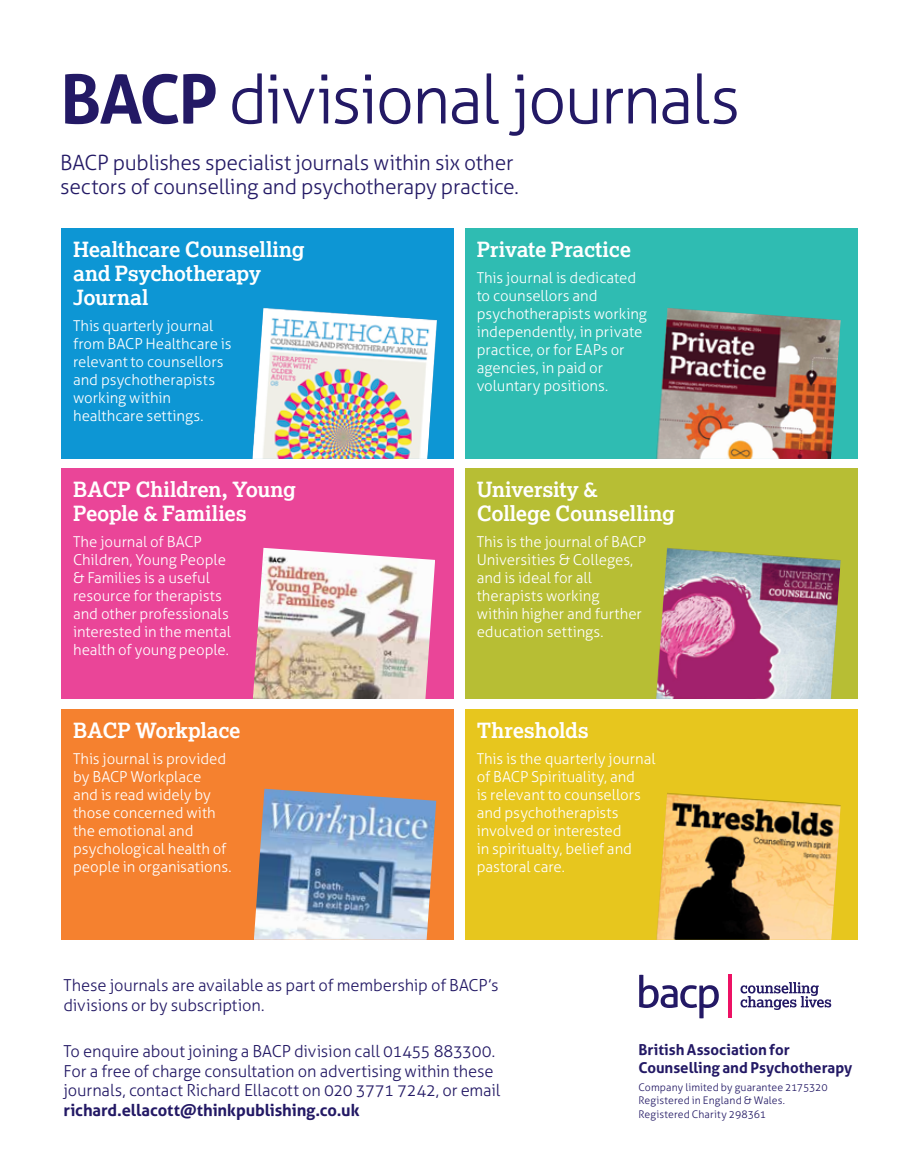
<style>
.page{position:relative;width:915px;height:1170px;background:#fff}
.page>*{position:absolute;margin:0;border:0;box-sizing:border-box;transform-origin:0 0}
.t1{font:300 67.8px "Aller";letter-spacing:-.035em;color:#231965}
.t2{font:700 21px/24px "Lexia";letter-spacing:-.01em;color:#fff}
.t3{font:300 21px/24px "Aller";letter-spacing:-.015em;color:#231965}
.t4{font:300 16.5px/19.5px "Aller";letter-spacing:-.01em;color:#231965}
.t5{font:700 16.5px "Aller";letter-spacing:-.005em;color:#231965}
.t6{font:300 15px/18px "Aller";letter-spacing:-.005em;color:#fff}
.t7{font:700 15px/18px "Aller";color:#231965}
.t8{font:300 10.5px/13.5px "Aller";letter-spacing:.01em;color:#231965}
.s1{font-weight:700}
</style>
<div class="page">
<svg style="left:728px;top:974px;width:3px;height:44px"></svg>
<svg style="left:639px;top:974px;width:79px;height:44px"></svg>
<svg style="left:740px;top:982px;width:90px;height:27px"></svg>
<div style="left:61px;top:229px;width:392px;height:230px;background:#0d96d4"></div>
<div style="left:464px;top:229px;width:393px;height:230px;background:#2fbcb2"></div>
<img style="left:252px;top:308px;width:185px;height:151px">
<img style="left:656px;top:308px;width:184px;height:151px">
<div style="left:61px;top:469px;width:392px;height:230px;background:#ea4598"></div>
<div style="left:464px;top:469px;width:393px;height:230px;background:#b7be34"></div>
<div style="left:61px;top:709px;width:392px;height:230px;background:#f5812f"></div>
<div style="left:464px;top:709px;width:393px;height:230px;background:#e7c61e"></div>
<img style="left:253px;top:547px;width:182px;height:152px">
<img style="left:254px;top:788px;width:182px;height:151px">
<img style="left:656px;top:548px;width:184px;height:151px">
<img style="left:656px;top:793px;width:184px;height:146px">
<h1 class="t1" style="left:60px;top:58px;width:681px"><span class="s1">BACP</span> divisional journals</h1>
<h2 class="t3" style="left:60px;top:150px;width:460px">BACP publishes specialist journals within six other sectors of counselling and psychotherapy practice.</h2>
<h2 class="t2" style="left:73px;top:236px;width:233px">Healthcare Counselling and Psychotherapy<br>Journal</h2>
<p class="t6" style="left:73px;top:317px;width:160px">This quarterly journal from BACP Healthcare is relevant to counsellors and psychotherapists working within healthcare settings.</p>
<h2 class="t2" style="left:73px;top:476px;width:224px">BACP Children, Young<br>People &amp; Families</h2>
<p class="t6" style="left:73px;top:533px;width:159px">The journal of BACP<br>Children, Young People &amp; Families is a useful resource for therapists and other professionals interested in the mental health of young people.</p>
<h2 class="t2" style="left:73px;top:717px;width:169px">BACP Workplace</h2>
<p class="t6" style="left:73px;top:749px;width:160px">This journal is provided by BACP Workplace<br>and is read widely by those concerned with the emotional and psychological health of people in organisations.</p>
<h2 class="t2" style="left:476px;top:236px;width:156px">Private Practice</h2>
<p class="t6" style="left:476px;top:269px;width:172px">This journal is dedicated to counsellors and psychotherapists working independently, in private practice, or for EAPs or agencies, in paid or voluntary positions.</p>
<h2 class="t2" style="left:476px;top:476px;width:200px">University &amp;<br>College Counselling</h2>
<p class="t6" style="left:476px;top:533px;width:171px">This is the journal of BACP<br>Universities &amp; Colleges, and is ideal for all therapists working<br>within higher and further education settings.</p>
<h2 class="t2" style="left:476px;top:717px;width:114px">Thresholds</h2>
<p class="t6" style="left:476px;top:749px;width:180px">This is the quarterly journal of BACP Spirituality, and<br>is relevant to counsellors and psychotherapists involved or interested<br>in spiritualty, belief and pastoral care.</p>
<p class="t4" style="left:63px;top:975px;width:436px">These journals are available as part of membership of BACP’s divisions or by subscription.</p>
<p class="t4" style="left:63px;top:1041px;width:438px">To enquire about joining a BACP division call 01455 883300.<br>For a free of charge consultation on advertising within these journals, contact Richard Ellacott on 020 3771 7242, or email</p>
<p class="t5" style="left:63px;top:1099px;width:297px">richard.ellacott@thinkpublishing.co.uk</p>
<p class="t7" style="left:638px;top:1040px;width:215px">British Association for<br>Counselling and Psychotherapy</p>
<p class="t8" style="left:638px;top:1080px;width:191px">Company limited by guarantee 2175320<br>Registered in England &amp; Wales.<br>Registered Charity 298361</p>
</div>
